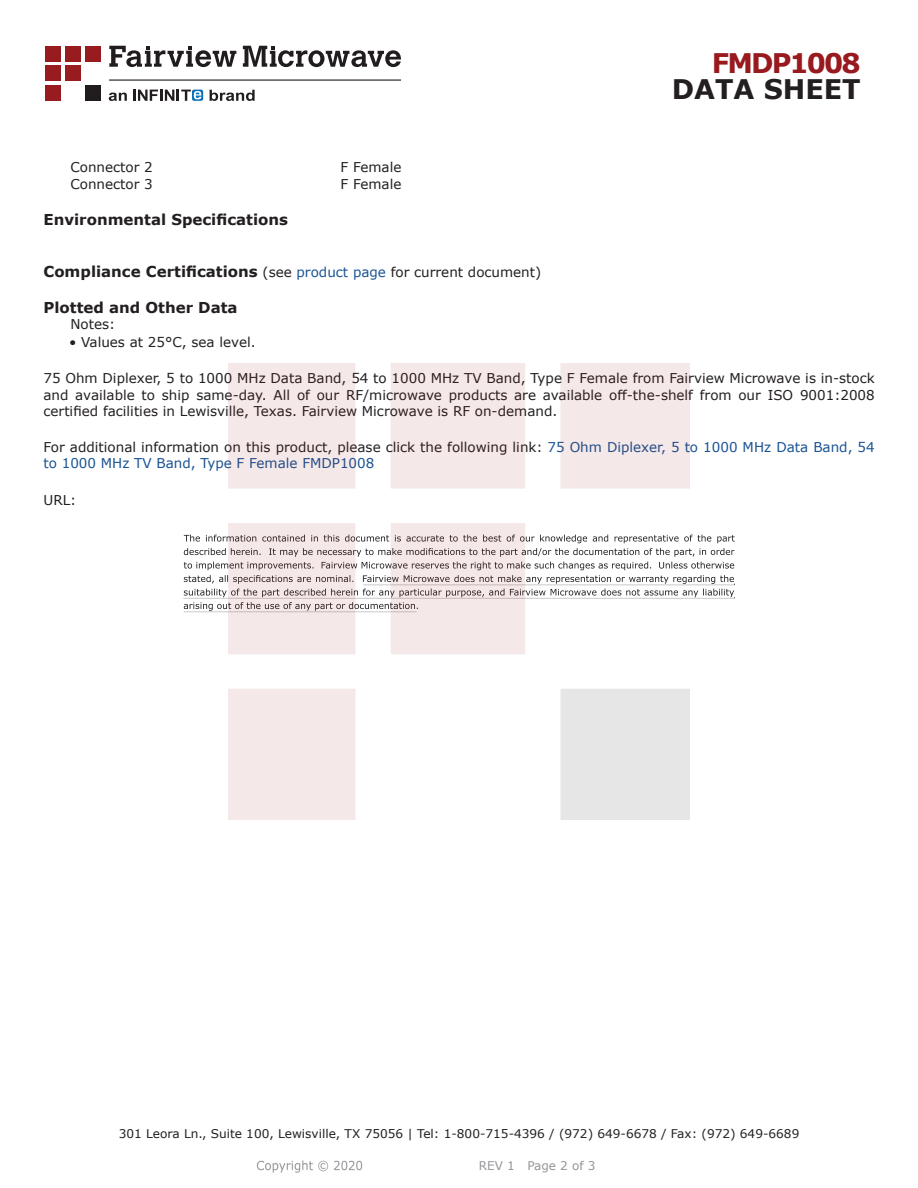
<style>
.page{position:relative;width:918px;height:1188px;background:#fff}
.page>*{position:absolute;margin:0;border:0;box-sizing:border-box;transform-origin:0 0}
.t1{font:700 27px "Verdana";color:#231f20}
.FM{font:700 27px "Verdana";letter-spacing:-.07em;color:#981a1e}
.Head1_for_Compliance{font:700 15px "Verdana";color:#231f20}
.Head1{font:700 15px "Verdana";color:#231f20}
.Web_Description_Para{font:13.5px/16.2px "Verdana";color:#231f20;text-align:justify}
.Web_Description_Para-2{font:13.5px/16.2px "Verdana";color:#1a5392}
.Specs_Para{font:13.5px "Verdana";color:#231f20}
.URL_para{font:13.5px "Verdana";color:#231f20}
.t2{font:12px "Verdana";color:#231f20}
.REV_Info{font:12px "Verdana";color:#939598}
.s1{font-weight:400;font-size:13.5px}
.s2{font-weight:400;font-size:13.5px;color:#1a5392}
.s3{color:#231f20}
</style>
<div class="page">
<svg style="left:184px;top:535px;width:551px;height:76px"></svg>
<hr style="left:363px;top:584px;width:372px;height:1px;background:#231f20">
<hr style="left:183px;top:598px;width:551px;height:1px;background:#231f20">
<hr style="left:184px;top:611px;width:233px;height:1px;background:#231f20">
<img style="left:257px;top:1160px;width:106px;height:13px">
<img style="left:228px;top:364px;width:462px;height:456px">
<div style="left:45px;top:46px;width:16px;height:15px;background:#971b1f"></div>
<div style="left:65px;top:66px;width:16px;height:15px;background:#971b1f"></div>
<div style="left:85px;top:85px;width:16px;height:16px;background:#211d1e"></div>
<div style="left:45px;top:85px;width:16px;height:16px;background:#971b1f"></div>
<div style="left:85px;top:46px;width:16px;height:15px;background:#971b1f"></div>
<div style="left:45px;top:66px;width:16px;height:15px;background:#971b1f"></div>
<div style="left:65px;top:46px;width:16px;height:15px;background:#971b1f"></div>
<svg style="left:109px;top:46px;width:292px;height:21px"></svg>
<svg style="left:192px;top:90px;width:11px;height:11px"></svg>
<svg style="left:133px;top:90px;width:68px;height:11px"></svg>
<svg style="left:210px;top:90px;width:45px;height:11px"></svg>
<svg style="left:109px;top:93px;width:18px;height:8px"></svg>
<hr style="left:109px;top:80px;width:292px;height:1px;background:#211d1e">
<p class="FM" style="left:712px;top:44px;width:150px">FMDP1008</p>
<p class="t1" style="left:672px;top:70px;width:191px">DATA SHEET</p>
<p class="Specs_Para" style="left:70px;top:158px;width:84px">Connector 2</p>
<p class="Specs_Para" style="left:340px;top:158px;width:62px">F Female</p>
<p class="Specs_Para" style="left:70px;top:174px;width:84px">Connector 3</p>
<p class="Specs_Para" style="left:340px;top:174px;width:62px">F Female</p>
<p class="Head1" style="left:44px;top:208px;width:246px">Environmental Specifications</p>
<p class="Head1_for_Compliance" style="left:44px;top:261px;width:499px">Compliance Certifications <span class="s1">(see</span> <span class="s2">product page</span> <span class="s1">for current document)</span></p>
<p class="Head1_for_Compliance" style="left:44px;top:297px;width:196px">Plotted and Other Data</p>
<p class="Specs_Para" style="left:70px;top:315px;width:46px">Notes:</p>
<p class="Web_Description_Para" style="left:69px;top:334px;width:188px">• Values at 25°C, sea level.</p>
<p class="Web_Description_Para" style="left:44px;top:370px;width:833px">75 Ohm Diplexer, 5 to 1000 MHz Data Band, 54 to 1000 MHz TV Band, Type F Female from Fairview Microwave is in-stock and available to ship same-day. All of our RF/microwave products are available off-the-shelf from our ISO 9001:2008 certified facilities in Lewisville, Texas. Fairview Microwave is RF on-demand.</p>
<p class="Web_Description_Para-2" style="left:44px;top:439px;width:833px"><span class="s3">For additional information on this product, please click the following link:</span> 75 Ohm Diplexer, 5 to 1000 MHz Data Band, 54 to 1000 MHz TV Band, Type F Female FMDP1008</p>
<p class="URL_para" style="left:44px;top:491px;width:34px">URL:</p>
<p class="t2" style="left:119px;top:1125px;width:682px">301 Leora Ln., Suite 100, Lewisville, TX 75056 | Tel: 1-800-715-4396 / (972) 649-6678 / Fax: (972) 649-6689</p>
<p class="REV_Info" style="left:479px;top:1157px;width:118px">REV 1 Page 2 of 3</p>
</div>
